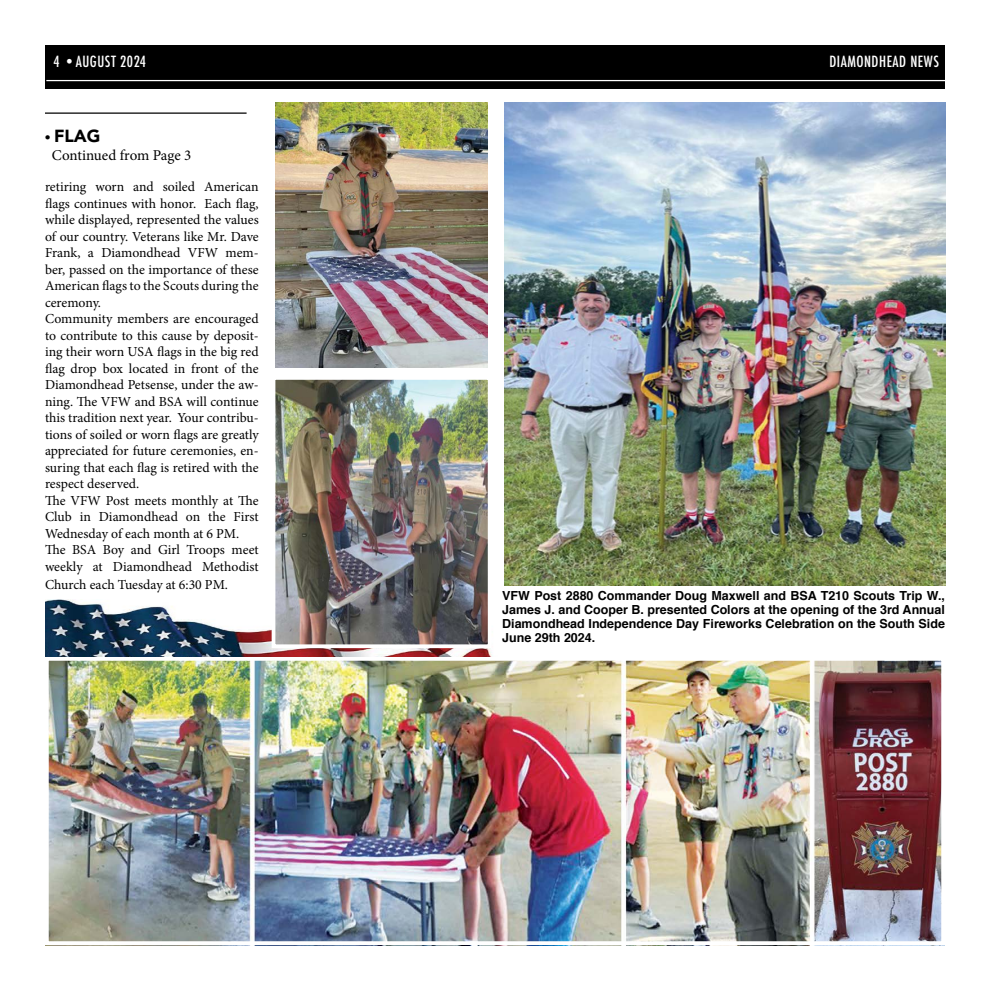
<style>
.page{position:relative;width:990px;height:990px;background:#fff}
.page>*{position:absolute;margin:0;border:0;box-sizing:border-box;transform-origin:0 0}
.t1{font:900 17.5px "Avenir";color:#000}
.t2{font:500 condensed 15px "Futura";letter-spacing:.035em;color:#fff}
.t3{font:15px "Minion Pro";letter-spacing:-.005em;color:#000}
.t4{font:13.75px/16.5px "Minion Pro";color:#000}
.t5{font:700 12.5px/13.8px "Helvetica";color:#000;text-align:justify}
.s1{font-family:"Times";font-weight:700;font-size:15px}
</style>
<div class="page">
<img style="left:45px;top:599px;width:448px;height:58px">
<div style="left:45px;top:45px;width:900px;height:43px;background:#000"></div>
<hr style="left:46px;top:80px;width:900px;height:1px;background:#fff">
<hr style="left:45px;top:112px;width:202px;height:2px;background:#000">
<img style="left:504px;top:103px;width:441px;height:482px">
<img style="left:275px;top:103px;width:213px;height:264px">
<img style="left:270px;top:379px;width:223px;height:271px">
<img style="left:50px;top:662px;width:890px;height:278px">
<div style="left:45px;top:657px;width:900px;height:288px;border:4px solid #fff"></div>
<p class="t2" style="left:54px;top:52px;width:94px">4 •AUGUST 2024</p>
<p class="t2" style="left:829px;top:52px;width:111px">DIAMONDHEAD NEWS</p>
<p class="t1" style="left:45px;top:121px;width:57px"><span class="s1">•</span> FLAG</p>
<p class="t3" style="left:52px;top:145px;width:141px">Continued from Page 3</p>
<p class="t4" style="left:45px;top:179px;width:215px">retiring worn and soiled American flags continues with honor. Each flag, while displayed, represented the values of our country. Veterans like Mr. Dave Frank, a Diamondhead VFW mem&shy;ber, passed on the importance of these American flags to the Scouts during the ceremony.<br>Community members are encouraged to contribute to this cause by deposit&shy;ing their worn USA flags in the big red flag drop box located in front of the Diamondhead Petsense, under the aw&shy;ning. The VFW and BSA will continue this tradition next year. Your contribu&shy;tions of soiled or worn flags are greatly appreciated for future ceremonies, en&shy;suring that each flag is retired with the respect deserved.<br>The VFW Post meets monthly at The Club in Diamondhead on the First Wednesday of each month at 6 PM.<br>The BSA Boy and Girl Troops meet weekly at Diamondhead Methodist</p>
<p class="t4" style="left:45px;top:576px;width:185px">Church each Tuesday at 6:30 PM.</p>
<p class="t5" style="left:502px;top:589px;width:444px">VFW Post 2880 Commander Doug Maxwell and BSA T210 Scouts Trip W., James J. and Cooper B. presented Colors at the opening of the 3rd Annual Diamondhead Independence Day Fireworks Celebration on the South Side June 29th 2024.</p>
</div>
